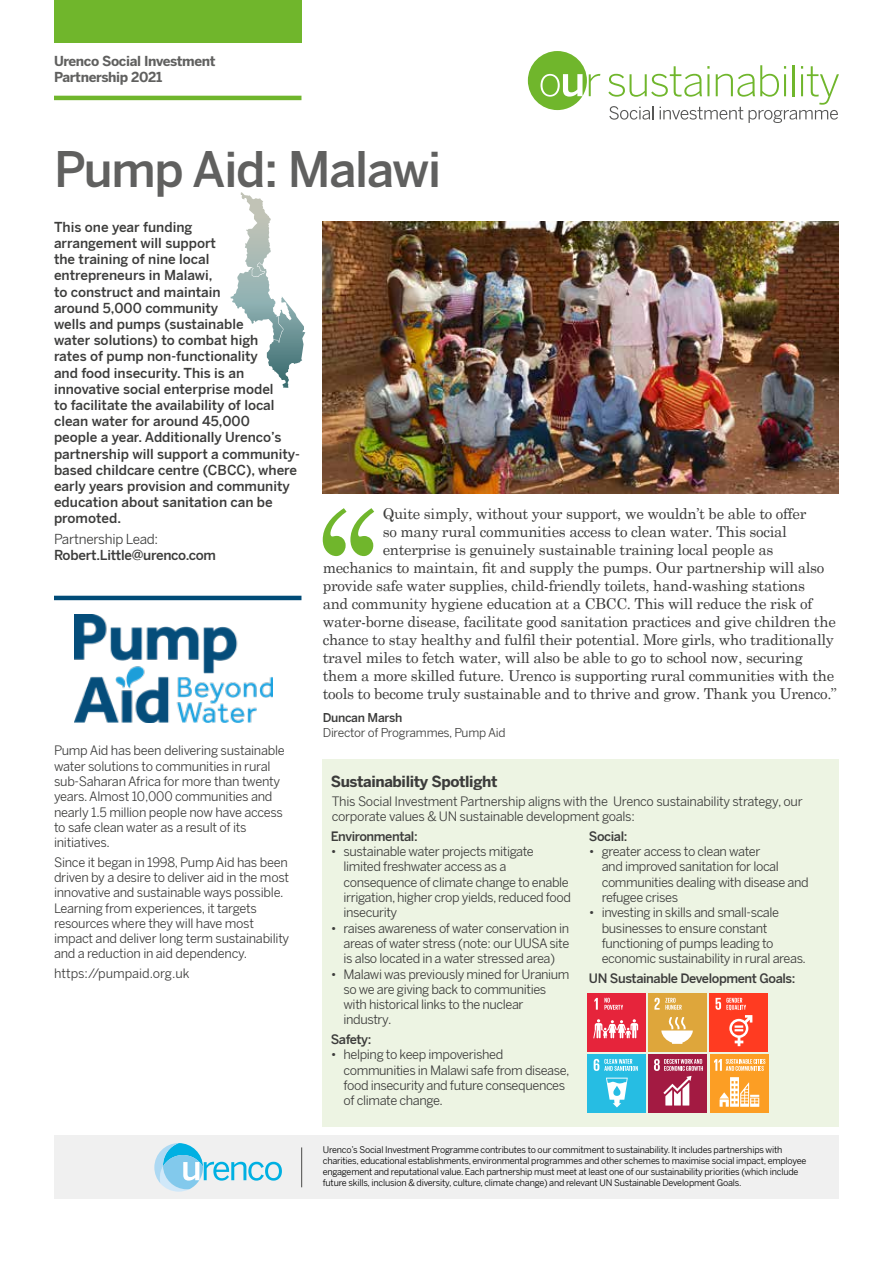
<style>
.page{position:relative;width:893px;height:1263px;background:#fff}
.page>*{position:absolute;margin:0;border:0;box-sizing:border-box;transform-origin:0 0}
.t1{font:500 48px "Benton Sans";letter-spacing:-.025em;color:#60605f}
.t2{font:15px "Century Schoolbook";letter-spacing:-.02em;color:#3c3c3b}
.t3{font:700 15px "Benton Sans";letter-spacing:-.025em;color:#3c3c3b}
.t4{font:500 13.5px/16.2px "Benton Sans";color:#3c3c3b}
.t5{font:700 13.5px/16.2px "Benton Sans";letter-spacing:-.025em;color:#60605f}
.t6{font:500 13.5px "Benton Sans";letter-spacing:-.02em;color:#3c3c3b}
.t7{font:13.5px "Benton Sans";letter-spacing:-.02em;color:#3c3c3b}
.t8{font:12.75px/15.3px "Benton Sans";letter-spacing:-.03em;color:#3c3c3b}
.t9{font:500 12.75px "Benton Sans";letter-spacing:-.03em;color:#3c3c3b}
.t10{font:12.75px "Benton Sans";color:#3c3c3b}
.t11{font:12px "Benton Sans";letter-spacing:-.02em;color:#3c3c3b}
.t12{font:500 12px "Benton Sans";letter-spacing:-.02em;color:#3c3c3b}
.t13{font:9px/10.8px "Benton Sans";letter-spacing:-.02em;color:#000}
</style>
<div class="page">
<svg style="left:231px;top:193px;width:60px;height:194px"></svg>
<div style="left:54px;top:1135px;width:785px;height:64px;background:#f0f0f0"></div>
<img style="left:74px;top:615px;width:198px;height:107px">
<hr style="left:54px;top:596px;width:247px;height:4px;background:#004b77">
<img style="left:323px;top:221px;width:516px;height:272px">
<div style="left:323px;top:759px;width:516px;height:368px;background:#edf4e3"></div>
<svg style="left:528px;top:51px;width:72px;height:59px"></svg>
<svg style="left:608px;top:65px;width:231px;height:58px"></svg>
<svg style="left:154px;top:1143px;width:128px;height:49px"></svg>
<hr style="left:301px;top:1147px;width:1px;height:40px;background:#4a4a49">
<div style="left:588px;top:993px;width:58px;height:58px;background:#e6243b"></div>
<svg style="left:594px;top:998px;width:4px;height:12px"></svg>
<svg style="left:593px;top:1019px;width:45px;height:19px"></svg>
<svg style="left:604px;top:998px;width:19px;height:12px"></svg>
<div style="left:649px;top:993px;width:58px;height:58px;background:#dea63b"></div>
<svg style="left:661px;top:1017px;width:32px;height:27px"></svg>
<svg style="left:654px;top:998px;width:28px;height:12px"></svg>
<div style="left:710px;top:993px;width:58px;height:58px;background:#ff3b21"></div>
<svg style="left:715px;top:998px;width:37px;height:48px"></svg>
<div style="left:588px;top:1054px;width:58px;height:58px;background:#26bde3"></div>
<svg style="left:606px;top:1078px;width:22px;height:29px"></svg>
<svg style="left:594px;top:1059px;width:44px;height:12px"></svg>
<div style="left:648px;top:1054px;width:59px;height:58px;background:#a31a42"></div>
<svg style="left:654px;top:1059px;width:49px;height:46px"></svg>
<div style="left:710px;top:1054px;width:58px;height:58px;background:#fc9e24"></div>
<svg style="left:720px;top:1077px;width:39px;height:30px"></svg>
<svg style="left:714px;top:1059px;width:51px;height:12px"></svg>
<svg style="left:323px;top:508px;width:51px;height:48px"></svg>
<div style="left:54px;top:0;width:247px;height:43px;background:#70b62c"></div>
<hr style="left:54px;top:96px;width:247px;height:4px;background:#70b62c">
<p class="t5" style="left:54px;top:52px;width:163px">Urenco Social Investment<br>Partnership 2021</p>
<h1 class="t1" style="left:54px;top:134px;width:389px">Pump Aid: Malawi</h1>
<p class="t4" style="left:54px;top:218px;width:247px">This one year funding<br>arrangement will support<br>the training of nine local entrepreneurs in Malawi,<br>to construct and maintain<br>around 5,000 community<br>wells and pumps (sustainable<br>water solutions) to combat high<br>rates of pump non-functionality<br>and food insecurity. This is an innovative social enterprise model<br>to facilitate the availability of local clean water for around 45,000<br>people a year. Additionally Urenco’s partnership will support a community&shy;based childcare centre (CBCC), where early years provision and community education about sanitation can be promoted.</p>
<p class="t7" style="left:54px;top:529px;width:106px">Partnership Lead:</p>
<p class="t6" style="left:54px;top:545px;width:163px">Robert.Little@urenco.com</p>
<p class="t8" style="left:54px;top:742px;width:232px">Pump Aid has been delivering sustainable water solutions to communities in rural sub-Saharan Africa for more than twenty years. Almost 10,000 communities and nearly 1.5 million people now have access to safe clean water as a result of its initiatives.</p>
<p class="t8" style="left:54px;top:854px;width:237px">Since it began in 1998, Pump Aid has been driven by a desire to deliver aid in the most innovative and sustainable ways possible.<br>Learning from experiences, it targets resources where they will have most impact and deliver long term sustainability and a reduction in aid dependency.</p>
<p class="t10" style="left:54px;top:964px;width:137px">https://pumpaid.org.uk</p>
<p class="t2" style="left:383px;top:504px;width:425px">Quite simply, without your support, we wouldn’t be able to offer</p>
<p class="t2" style="left:383px;top:522px;width:406px">so many rural communities access to clean water. This social</p>
<p class="t2" style="left:383px;top:540px;width:392px">enterprise is genuinely sustainable training local people as</p>
<p class="t2" style="left:323px;top:558px;width:503px">mechanics to maintain, fit and supply the pumps. Our partnership will also</p>
<p class="t2" style="left:323px;top:576px;width:484px">provide safe water supplies, child-friendly toilets, hand-washing stations</p>
<p class="t2" style="left:323px;top:594px;width:491px">and community hygiene education at a CBCC. This will reduce the risk of</p>
<p class="t2" style="left:323px;top:612px;width:515px">water-borne disease, facilitate good sanitation practices and give children the</p>
<p class="t2" style="left:323px;top:630px;width:513px">chance to stay healthy and fulfil their potential. More girls, who traditionally</p>
<p class="t2" style="left:323px;top:648px;width:482px">travel miles to fetch water, will also be able to go to school now, securing</p>
<p class="t2" style="left:323px;top:666px;width:513px">them a more skilled future. Urenco is supporting rural communities with the</p>
<p class="t2" style="left:323px;top:684px;width:516px">tools to become truly sustainable and to thrive and grow. Thank you Urenco.”</p>
<p class="t12" style="left:323px;top:709px;width:81px">Duncan Marsh</p>
<p class="t11" style="left:323px;top:724px;width:184px">Director of Programmes, Pump Aid</p>
<p class="t3" style="left:331px;top:770px;width:168px">Sustainability Spotlight</p>
<p class="t8" style="left:332px;top:793px;width:473px">This Social Investment Partnership aligns with the Urenco sustainability strategy, our corporate values &amp; UN sustainable development goals:</p>
<p class="t9" style="left:331px;top:827px;width:88px">Environmental:</p>
<p class="t8" style="left:343px;top:843px;width:229px;text-indent:-13px">• sustainable water projects mitigate limited freshwater access as a consequence of climate change to enable irrigation, higher crop yields, reduced food insecurity</p>
<p class="t8" style="left:343px;top:920px;width:227px;text-align:justify;text-indent:-13px">• raises awareness of water conservation in areas of water stress (note: our UUSA site is also located in a water stressed area)</p>
<p class="t8" style="left:343px;top:965px;width:228px;text-indent:-13px">• Malawi was previously mined for Uranium so we are giving back to communities with historical links to the nuclear industry.</p>
<p class="t9" style="left:331px;top:1030px;width:42px">Safety:</p>
<p class="t8" style="left:343px;top:1046px;width:228px;text-indent:-13px">• helping to keep impoverished communities in Malawi safe from disease, food insecurity and future consequences of climate change.</p>
<p class="t9" style="left:589px;top:827px;width:40px">Social:</p>
<p class="t8" style="left:602px;top:843px;width:209px;text-indent:-13px">• greater access to clean water<br>and improved sanitation for local communities dealing with disease and refugee crises</p>
<p class="t8" style="left:602px;top:904px;width:206px;text-indent:-13px">• investing in skills and small-scale businesses to ensure constant functioning of pumps leading to economic sustainability in rural areas.</p>
<p class="t9" style="left:589px;top:969px;width:208px">UN Sustainable Development Goals:</p>
<p class="t13" style="left:323px;top:1144px;width:485px">Urenco’s Social Investment Programme contributes to our commitment to sustainability. It includes partnerships with charities, educational establishments, environmental programmes and other schemes to maximise social impact, employee engagement and reputational value. Each partnership must meet at least one of our sustainability priorities (which include future skills, inclusion &amp; diversity, culture, climate change) and relevant UN Sustainable Development Goals.</p>
</div>
